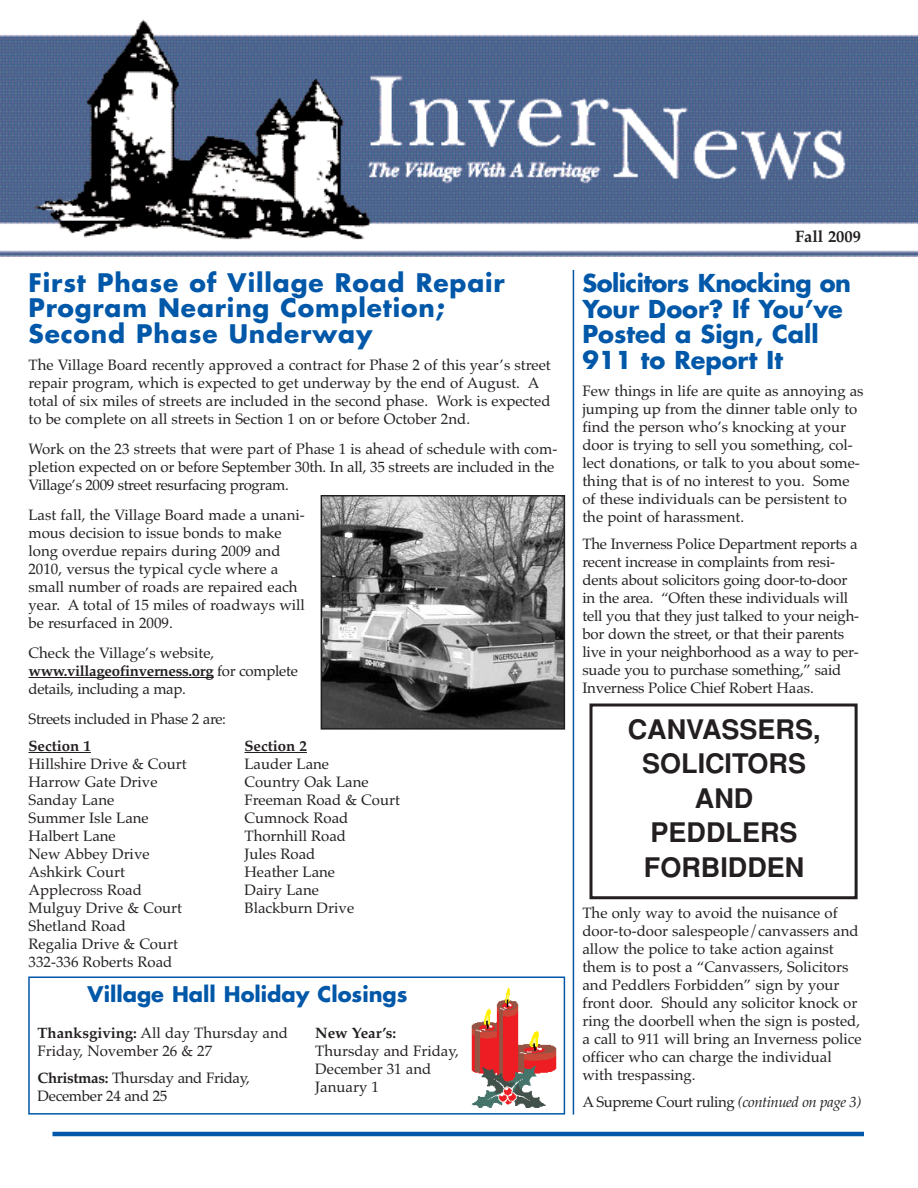
<style>
.page{position:relative;width:918px;height:1188px;background:#fff}
.page>*{position:absolute;margin:0;border:0;box-sizing:border-box;transform-origin:0 0}
.t1{font:700 27px/34.5px "Helvetica";color:#231f20;text-align:center}
.t2{font:700 24.9px/25.5px "Futura";letter-spacing:.035em;color:#0157a8}
.t3{font:700 24px/25.5px "Futura";color:#0157a8}
.t4{font:700 21px "Futura";color:#0157a8}
.t5{font:700 16.5px "Palatino";color:#231f20}
.t6{font:15px/18px "Palatino";color:#231f20}
.t7{font:15px/18px "Palatino";letter-spacing:-.02em;color:#231f20}
.t8{font:15px "Palatino";letter-spacing:-.03em;color:#231f20}
.t9{font:700 15px "Palatino";color:#231f20}
.s1{font-weight:700}
.s2{font-style:italic}
</style>
<div class="page">
<svg style="left:0;top:256px;width:918px;height:1px"></svg>
<img style="left:0;top:19px;width:918px;height:237px">
<hr style="left:28px;top:677px;width:186px;height:1px;background:#231f20">
<hr style="left:28px;top:752px;width:63px;height:1px;background:#231f20">
<hr style="left:244px;top:752px;width:63px;height:1px;background:#231f20">
<hr style="left:52px;top:1132px;width:812px;height:4px;background:#0157a8">
<hr style="left:573px;top:270px;width:1px;height:845px;background:#0157a8">
<div style="left:28px;top:976px;width:537px;height:139px;border:2px solid #0157a8"></div>
<img style="left:324px;top:498px;width:238px;height:229px">
<div style="left:321px;top:495px;width:244px;height:235px;border:2px solid #231f20"></div>
<div style="left:590px;top:704px;width:268px;height:195px;border:3px solid #231f20"></div>
<img style="left:472px;top:987px;width:84px;height:121px">
<h2 class="t2" style="left:28px;top:272px;width:478px">First Phase of Village Road Repair<br>Program Nearing Completion;<br>Second Phase Underway</h2>
<p class="t6" style="left:28px;top:356px;width:524px">The Village Board recently approved a contract for Phase 2 of this year’s street repair program, which is expected to get underway by the end of August. A total of six miles of streets are included in the second phase. Work is expected to be complete on all streets in Section 1 on or before October 2nd.</p>
<p class="t6" style="left:28px;top:440px;width:530px">Work on the 23 streets that were part of Phase 1 is ahead of schedule with com&shy;pletion expected on or before September 30th. In all, 35 streets are included in the<br>Village’s 2009 street resurfacing program.</p>
<p class="t6" style="left:28px;top:506px;width:278px">Last fall, the Village Board made a unani&shy;mous decision to issue bonds to make long overdue repairs during 2009 and 2010, versus the typical cycle where a small number of roads are repaired each year. A total of 15 miles of roadways will be resurfaced in 2009.</p>
<p class="t6" style="left:28px;top:644px;width:271px">Check the Village’s website, <span class="s1">www.villageofinverness.org</span> for complete details, including a map.</p>
<p class="t7" style="left:28px;top:710px;width:199px">Streets included in Phase 2 are:</p>
<p class="t9" style="left:28px;top:737px;width:64px">Section 1</p>
<p class="t9" style="left:244px;top:737px;width:64px">Section 2</p>
<p class="t6" style="left:28px;top:755px;width:160px">Hillshire Drive &amp; Court</p>
<p class="t6" style="left:244px;top:755px;width:86px">Lauder Lane</p>
<p class="t6" style="left:28px;top:773px;width:131px">Harrow Gate Drive</p>
<p class="t6" style="left:244px;top:773px;width:126px">Country Oak Lane</p>
<p class="t6" style="left:28px;top:791px;width:87px">Sanday Lane</p>
<p class="t6" style="left:244px;top:791px;width:157px">Freeman Road &amp; Court</p>
<p class="t6" style="left:29px;top:809px;width:122px">Summer Isle Lane</p>
<p class="t6" style="left:245px;top:809px;width:105px">Cumnock Road</p>
<p class="t6" style="left:29px;top:827px;width:89px">Halbert Lane</p>
<p class="t6" style="left:245px;top:827px;width:103px">Thornhill Road</p>
<p class="t6" style="left:29px;top:845px;width:123px">New Abbey Drive</p>
<p class="t6" style="left:245px;top:845px;width:72px">Jules Road</p>
<p class="t6" style="left:29px;top:863px;width:98px">Ashkirk Court</p>
<p class="t6" style="left:245px;top:863px;width:92px">Heather Lane</p>
<p class="t6" style="left:29px;top:881px;width:115px">Applecross Road</p>
<p class="t6" style="left:245px;top:881px;width:76px">Dairy Lane</p>
<p class="t6" style="left:29px;top:899px;width:155px">Mulguy Drive &amp; Court</p>
<p class="t6" style="left:245px;top:899px;width:111px">Blackburn Drive</p>
<p class="t6" style="left:29px;top:917px;width:151px">Shetland Road<br>Regalia Drive &amp; Court<br>332-336 Roberts Road</p>
<h3 class="t4" style="left:87px;top:985px;width:322px">Village Hall Holiday Closings</h3>
<p class="t6" style="left:38px;top:1023px;width:252px"><span class="s1">Thanksgiving:</span> All day Thursday and<br>Friday, November 26 &amp; 27</p>
<p class="t7" style="left:38px;top:1068px;width:214px"><span class="s1">Christmas:</span> Thursday and Friday,<br>December 24 and 25</p>
<p class="t9" style="left:315px;top:1024px;width:82px">New Year’s:</p>
<p class="t6" style="left:315px;top:1042px;width:145px">Thursday and Friday,<br>December 31 and<br>January 1</p>
<p class="t5" style="left:795px;top:227px;width:67px">Fall 2009</p>
<h3 class="t3" style="left:582px;top:273px;width:270px">Solicitors Knocking on<br>Your Door? If You’ve<br>Posted a Sign, Call<br>911 to Report It</h3>
<p class="t6" style="left:582px;top:382px;width:283px">Few things in life are quite as annoying as jumping up from the dinner table only to find the person who’s knocking at your door is trying to sell you something, col&shy;lect donations, or talk to you about some&shy;thing that is of no interest to you. Some of these individuals can be persistent to the point of harassment.</p>
<p class="t6" style="left:582px;top:534px;width:278px">The Inverness Police Department reports a recent increase in complaints from resi&shy;dents about solicitors going door-to-door in the area. “Often these individuals will tell you that they just talked to your neigh&shy;bor down the street, or that their parents live in your neighborhood as a way to per&shy;suade you to purchase something,” said Inverness Police Chief Robert Haas.</p>
<h1 class="t1" style="left:628px;top:712px;width:194px">CANVASSERS,<br>SOLICITORS<br>AND<br>PEDDLERS<br>FORBIDDEN</h1>
<p class="t6" style="left:582px;top:903px;width:281px">The only way to avoid the nuisance of door-to-door salespeople/canvassers and allow the police to take action against them is to post a “Canvassers, Solicitors and Peddlers Forbidden” sign by your front door. Should any solicitor knock or ring the doorbell when the sign is posted, a call to 911 will bring an Inverness police officer who can charge the individual with trespassing.</p>
<p class="t8" style="left:582px;top:1093px;width:281px">A Supreme Court ruling <span class="s2">(continued on page 3)</span></p>
</div>
